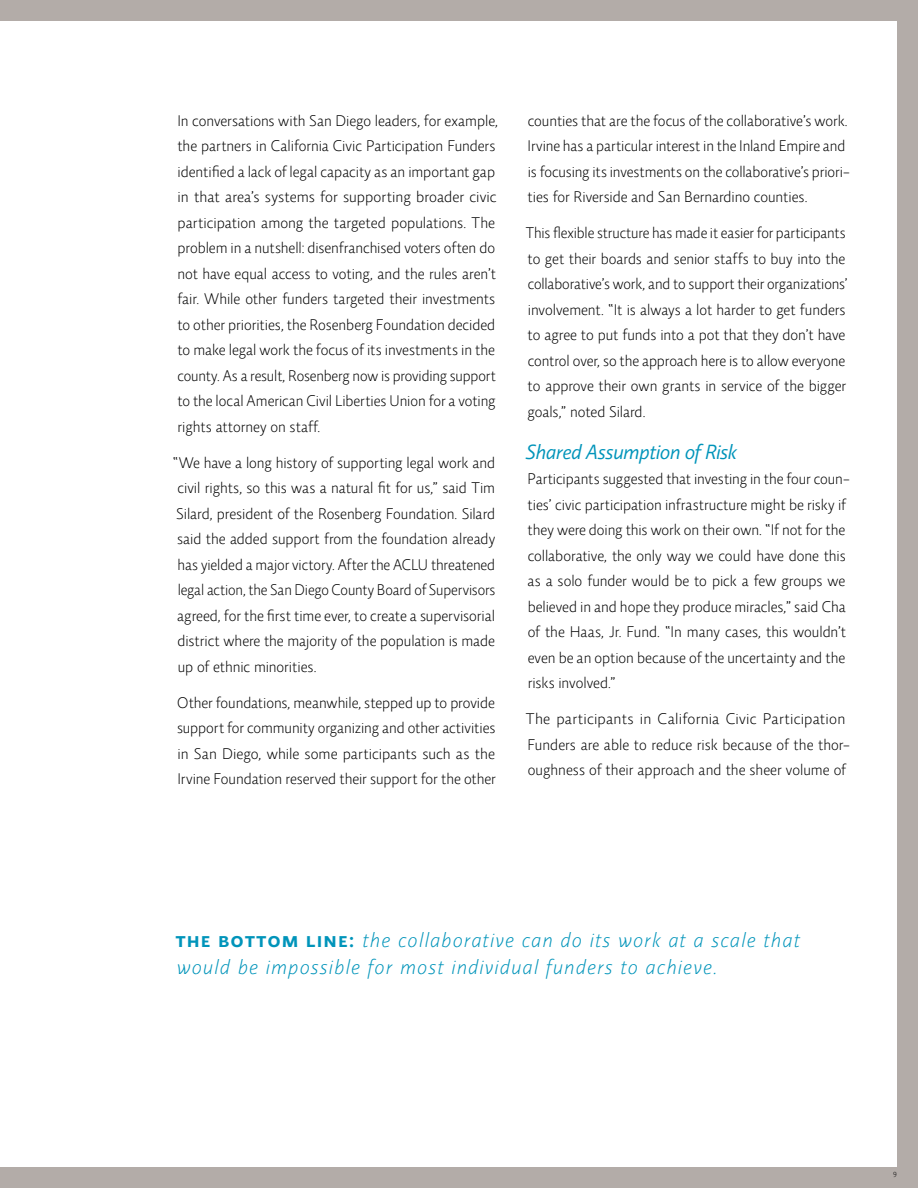
<style>
.page{position:relative;width:918px;height:1188px;background:#b3aca8}
.page>*{position:absolute;margin:0;border:0;box-sizing:border-box;transform-origin:0 0}
.t1{font:italic 300 21px/27px "Relato Sans OT";letter-spacing:.08em;color:#0094ba}
.t2{font:italic 21px "Relato Sans OT";color:#0094ba}
.t3{font:300 15.75px/25.5px "Relato Sans OT";color:#000}
.t4{font:300 7.5px "Relato Sans OT";color:#000}
.s1{font-weight:600;font-style:normal}
</style>
<div class="page">
<div style="left:0;top:21px;width:897px;height:1146px;background:#fff"></div>
<p class="t3" style="left:177px;top:108px;width:322px">In conversations with San Diego leaders, for example, the partners in California Civic Participation Funders identified a lack of legal capacity as an important gap in that area’s systems for supporting broader civic participation among the targeted populations. The problem in a nutshell: disenfranchised voters often do not have equal access to voting, and the rules aren’t fair. While other funders targeted their investments to other priorities, the Rosenberg Foundation decided to make legal work the focus of its investments in the county. As a result, Rosenberg now is providing support to the local American Civil Liberties Union for a voting rights attorney on staff.</p>
<p class="t3" style="left:173px;top:450px;width:324px;text-align:justify">“We have a long history of supporting legal work and civil rights, so this was a natural fit for us,” said Tim Silard, president of the Rosenberg Foundation. Silard said the added support from the foundation already has yielded a major victory. After the ACLU threatened legal action, the San Diego County Board of Supervisors agreed, for the first time ever, to create a supervisorial district where the majority of the population is made up of ethnic minorities.</p>
<p class="t3" style="left:177px;top:690px;width:320px;text-align:justify">Other foundations, meanwhile, stepped up to provide support for community organizing and other activities in San Diego, while some participants such as the Irvine Foundation reserved their support for the other</p>
<p class="t3" style="left:528px;top:108px;width:324px">counties that are the focus of the collaborative’s work.<br>Irvine has a particular interest in the Inland Empire and is focusing its investments on the collaborative’s priori&shy;ties for Riverside and San Bernardino counties.</p>
<p class="t3" style="left:526px;top:220px;width:323px">This flexible structure has made it easier for participants to get their boards and senior staffs to buy into the collaborative’s work, and to support their organizations’ involvement. “It is always a lot harder to get funders to agree to put funds into a pot that they don’t have control over, so the approach here is to allow everyone to approve their own grants in service of the bigger goals,” noted Silard.</p>
<h1 class="t2" style="left:526px;top:439px;width:212px">Shared Assumption of Risk</h1>
<p class="t3" style="left:527px;top:466px;width:324px">Participants suggested that investing in the four coun&shy;ties’ civic participation infrastructure might be risky if they were doing this work on their own. “If not for the collaborative, the only way we could have done this as a solo funder would be to pick a few groups we believed in and hope they produce miracles,” said Cha of the Haas, Jr. Fund. “In many cases, this wouldn’t even be an option because of the uncertainty and the risks involved.”</p>
<p class="t3" style="left:526px;top:706px;width:325px">The participants in California Civic Participation<br>Funders are able to reduce risk because of the thor&shy;oughness of their approach and the sheer volume of</p>
<h1 class="t1" style="left:176px;top:926px;width:625px"><span class="s1">the bottom line:</span> the collaborative can do its work at a scale that would be impossible for most individual funders to achieve.</h1>
<p class="t4" style="left:893px;top:1170px;width:5px">9</p>
</div>
